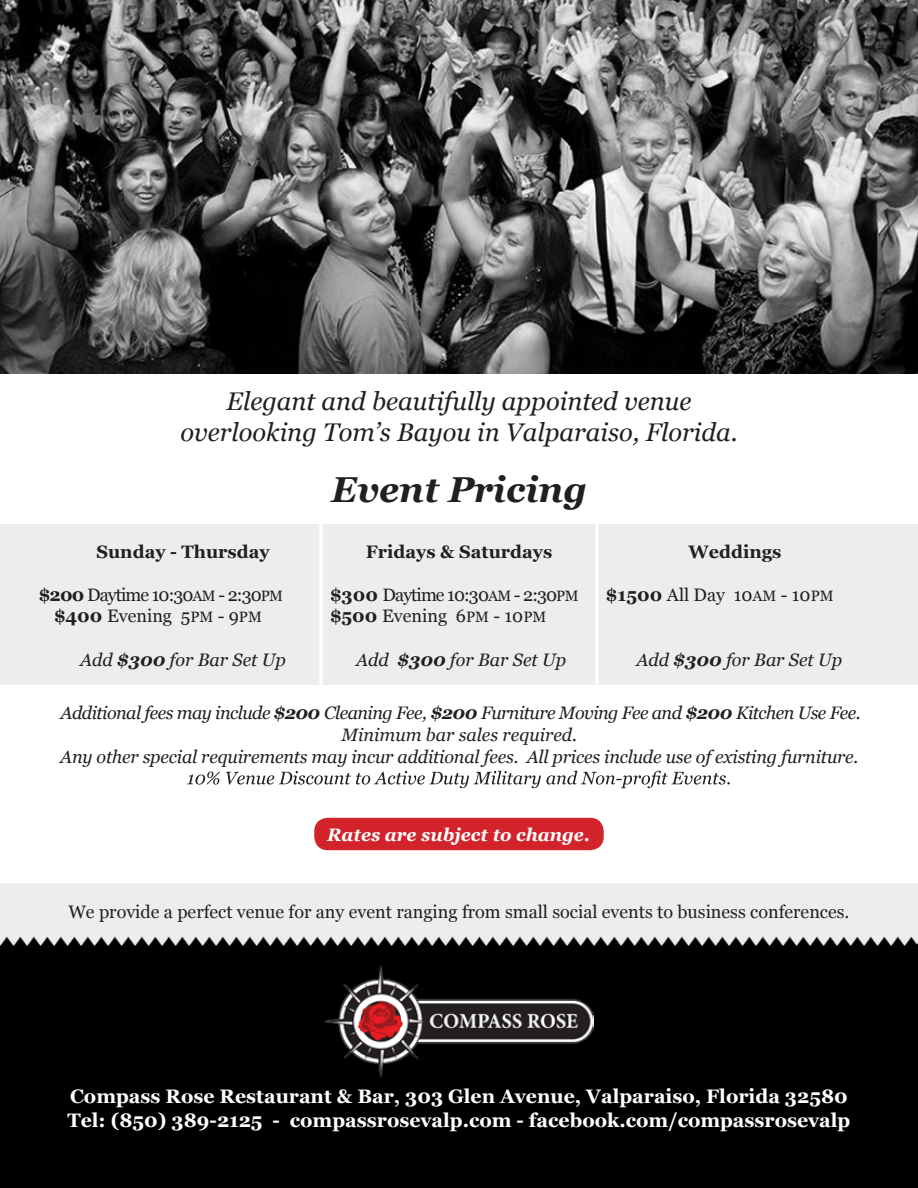
<style>
.page{position:relative;width:918px;height:1188px;background:#fff}
.page>*{position:absolute;margin:0;border:0;box-sizing:border-box;transform-origin:0 0}
.t1{font:italic 700 36px "Georgia";color:#231f20}
.t2{font:italic 25.5px/30.6px "Georgia";color:#231f20;text-align:center}
.t3{font:700 19.5px/23.4px "Georgia";color:#fff}
.t4{font:italic 18px/21.6px "Georgia";letter-spacing:-.01em;color:#231f20;text-align:center}
.t5{font:18px "Georgia";color:#231f20}
.t6{font:18px/21.6px "Georgia";letter-spacing:-.05em;color:#231f20;text-align:center}
.t7{font:700 18px "Georgia";color:#231f20}
.t8{font:italic 700 18px "Georgia";color:#fff}
.s1{font-weight:700}
.s2{font-size:15px}
</style>
<div class="page">
<div style="left:0;top:883px;width:918px;height:93px;background:#ededee"></div>
<div style="left:0;top:936px;width:918px;height:252px;background:#000"></div>
<img style="left:0;top:0;width:918px;height:373px">
<div style="left:0;top:525px;width:918px;height:160px;background:#ededee"></div>
<img style="left:325px;top:964px;width:268px;height:113px">
<div style="left:314px;top:818px;width:290px;height:32px;background:#d2232a;border-radius:14px"></div>
<svg style="left:187px;top:771px;width:543px;height:17px"></svg>
<hr style="left:320px;top:525px;width:2px;height:160px;background:#fff">
<hr style="left:596px;top:525px;width:2px;height:160px;background:#fff">
<h2 class="t2" style="left:180px;top:385px;width:559px">Elegant and beautifully appointed venue overlooking Tom’s Bayou in Valparaiso, Florida.</h2>
<h1 class="t1" style="left:331px;top:462px;width:257px">Event Pricing</h1>
<p class="t7" style="left:96px;top:538px;width:175px">Sunday - Thursday</p>
<p class="t6" style="left:39px;top:583px;width:246px"><span class="s1">$200</span> Daytime 10:30<span class="s2">AM</span> - 2:30<span class="s2">PM </span><span class="s1">$400</span> Evening 5<span class="s2">PM</span> - 9<span class="s2">PM</span></p>
<p class="t4" style="left:80px;top:648px;width:207px">Add <span class="s1">$300</span> for Bar Set Up</p>
<p class="t7" style="left:366px;top:538px;width:188px">Fridays &amp; Saturdays</p>
<p class="t6" style="left:330px;top:583px;width:250px;text-align:left"><span class="s1">$300</span> Daytime 10:30<span class="s2">AM</span> - 2:30<span class="s2">PM </span><span class="s1">$500</span> Evening 6<span class="s2">PM</span> - 10<span class="s2">PM</span></p>
<p class="t4" style="left:356px;top:648px;width:211px">Add <span class="s1">$300</span> for Bar Set Up</p>
<p class="t7" style="left:689px;top:538px;width:94px">Weddings</p>
<p class="t5" style="left:606px;top:581px;width:229px"><span class="s1">$1500</span> All Day 10<span class="s2">AM</span> - 10<span class="s2">PM</span></p>
<p class="t4" style="left:637px;top:648px;width:207px">Add <span class="s1">$300</span> for Bar Set Up</p>
<p class="t4" style="left:60px;top:702px;width:802px">Additional fees may include <span class="s1">$200</span> Cleaning Fee, <span class="s1">$200</span> Furniture Moving Fee and <span class="s1">$200</span> Kitchen Use Fee.<br>Minimum bar sales required.<br>Any other special requirements may incur additional fees. All prices include use of existing furniture.</p>
<p class="t8" style="left:327px;top:821px;width:264px">Rates are subject to change.</p>
<p class="t5" style="left:68px;top:899px;width:783px">We provide a perfect venue for any event ranging from small social events to business conferences.</p>
<p class="t3" style="left:67px;top:1084px;width:785px">Compass Rose Restaurant &amp; Bar, 303 Glen Avenue, Valparaiso, Florida 32580<br>Tel: (850) 389-2125 - compassrosevalp.com - facebook.com/compassrosevalp</p>
</div>
